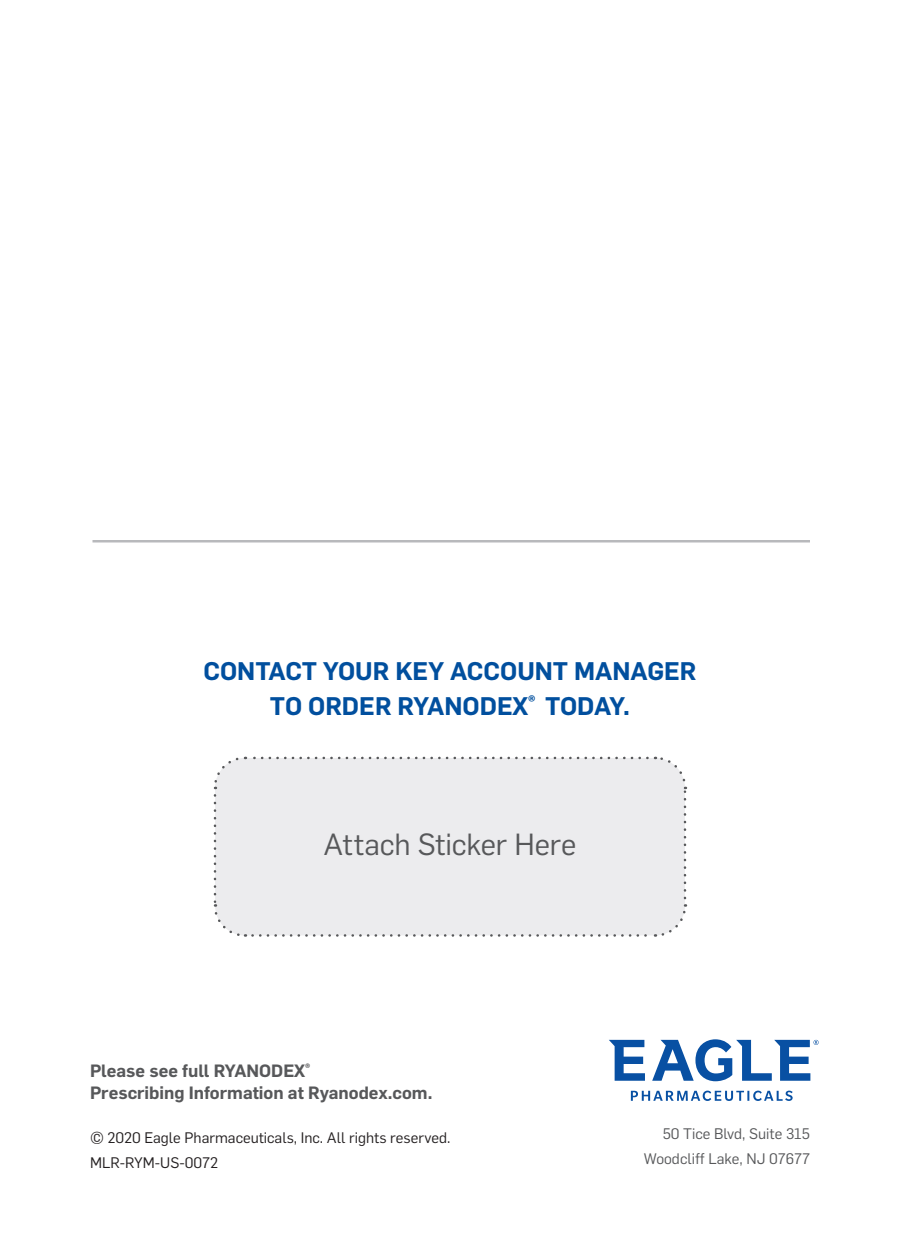
<style>
.page{position:relative;width:900px;height:1260px;background:#fff}
.page>*{position:absolute;margin:0;border:0;box-sizing:border-box;transform-origin:0 0}
.t1{font:30px "Flama";letter-spacing:-.005em;color:#57585a}
.t2{font:600 25px/35px "Flama";color:#014f9e;text-align:center}
.t3{font:600 17.5px/22.5px "Flama";color:#57585a}
.t4{font:15px "Flama";color:#231f20}
.t5{font:15px/25px "Flama";color:#57585a;text-align:right}
</style>
<div class="page">
<div style="left:215px;top:758px;width:470px;height:177px;background:#ececee;border-radius:30px"></div>
<svg style="left:213px;top:795px;width:33px;height:142px"></svg>
<svg style="left:252px;top:904px;width:436px;height:33px"></svg>
<svg style="left:655px;top:756px;width:32px;height:142px"></svg>
<svg style="left:213px;top:756px;width:435px;height:33px"></svg>
<hr style="left:92px;top:540px;width:718px;height:2px;background:#b8b9bc">
<svg style="left:609px;top:1039px;width:210px;height:62px"></svg>
<p class="t2" style="left:203px;top:651px;width:495px">CONTACT YOUR KEY ACCOUNT MANAGER<br>TO ORDER RYANODEX<sup>®</sup> TODAY.</p>
<p class="t1" style="left:324px;top:823px;width:254px">Attach Sticker Here</p>
<p class="t3" style="left:90px;top:1058px;width:344px">Please see full RYANODEX<sup>®<br></sup>Prescribing Information at Ryanodex.com.</p>
<p class="t4" style="left:90px;top:1127px;width:362px">© 2020 Eagle Pharmaceuticals, Inc. All rights reserved.</p>
<p class="t4" style="left:90px;top:1153px;width:130px">MLR-RYM-US-0072</p>
<p class="t5" style="left:644px;top:1120px;width:168px">50 Tice Blvd, Suite 315<br>Woodcliff Lake, NJ 07677</p>
</div>
